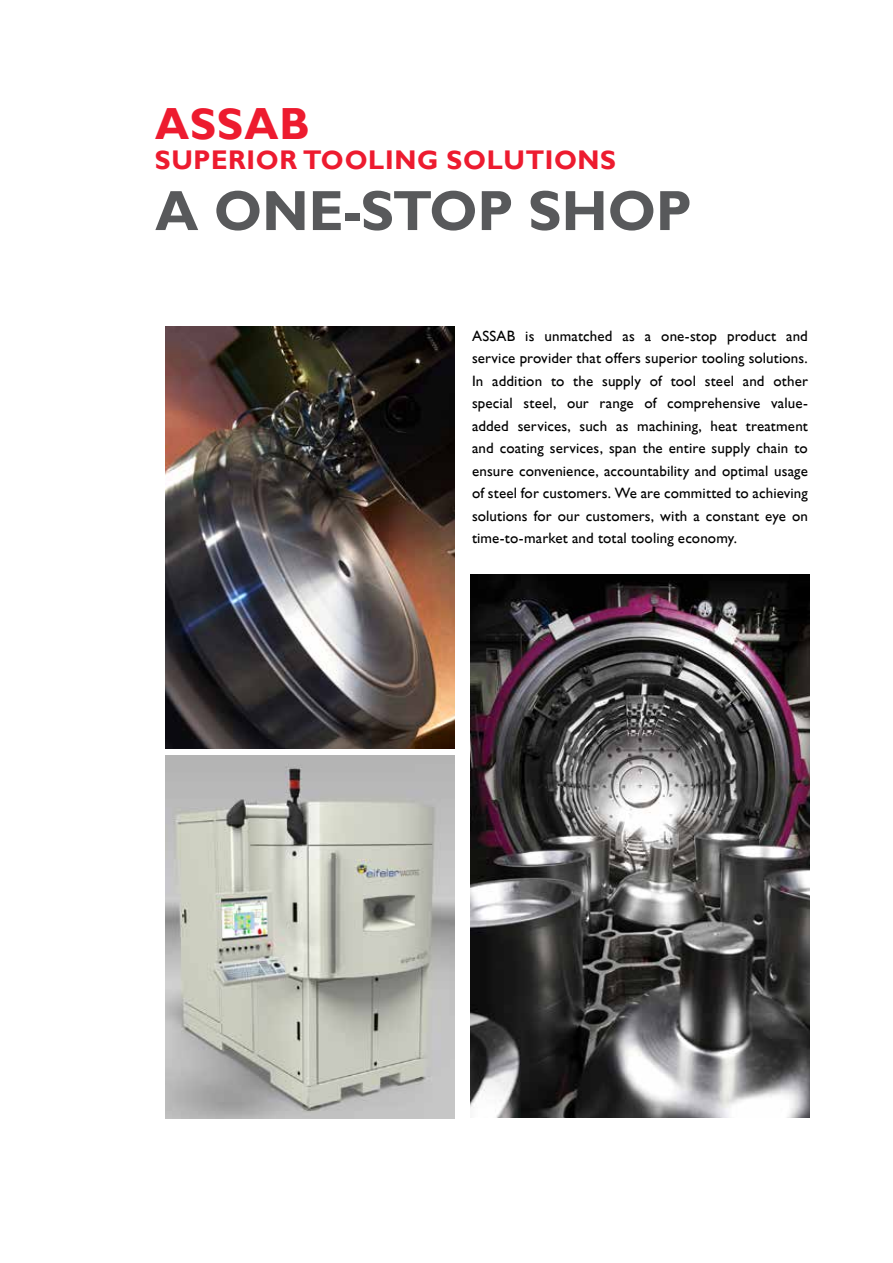
<style>
.page{position:relative;width:893px;height:1263px;background:#fff}
.page>*{position:absolute;margin:0;border:0;box-sizing:border-box;transform-origin:0 0}
.t1{font:700 57px "Assab Gill";color:#58595b}
.t2{font:700 45px "Assab Gill";letter-spacing:.025em;color:#ed1b2f}
.t3{font:700 27px "Assab Gill";letter-spacing:.025em;color:#ed1b2f}
.t4{font:15px/22.5px "Assab Gill";letter-spacing:.01em;color:#000;text-align:justify}
</style>
<div class="page">
<img style="left:166px;top:756px;width:289px;height:362px">
<img style="left:471px;top:574px;width:339px;height:543px">
<img style="left:166px;top:326px;width:289px;height:422px">
<h2 class="t2" style="left:155px;top:98px;width:156px">ASSAB</h2>
<h3 class="t3" style="left:155px;top:144px;width:462px">SUPERIOR TOOLING SOLUTIONS</h3>
<h1 class="t1" style="left:155px;top:178px;width:538px">A ONE-STOP SHOP</h1>
<p class="t4" style="left:472px;top:324px;width:337px">ASSAB is unmatched as a one-stop product and service provider that offers superior tooling solutions.<br>In addition to the supply of tool steel and other special steel, our range of comprehensive value&shy;added services, such as machining, heat treatment and coating services, span the entire supply chain to ensure convenience, accountability and optimal usage of steel for customers. We are committed to achieving solutions for our customers, with a constant eye on time-to-market and total tooling economy.</p>
</div>
